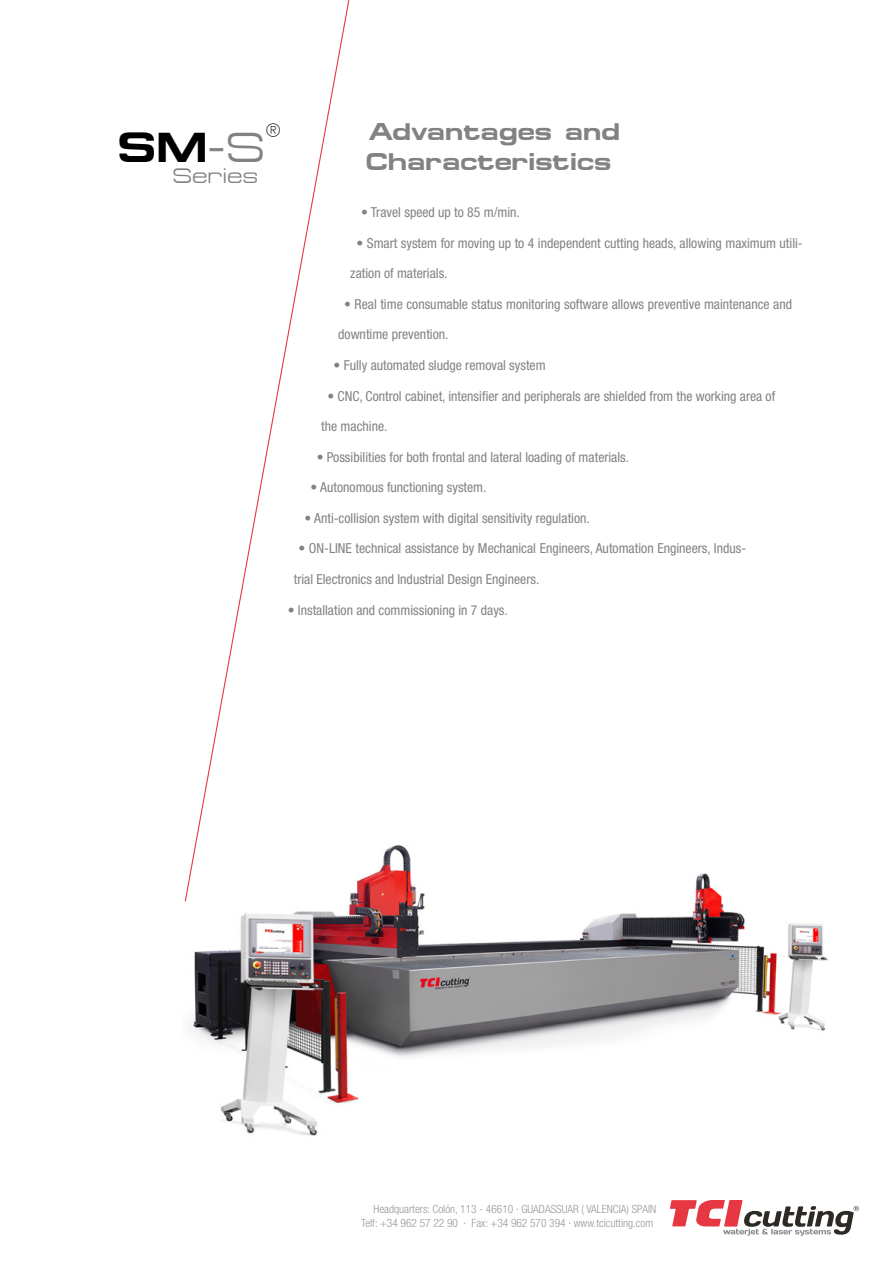
<style>
.page{position:relative;width:893px;height:1263px;background:#fff}
.page>*{position:absolute;margin:0;border:0;box-sizing:border-box;transform-origin:0 0}
.t1{font:700 42.6px "Micro Extend FLF";color:#000}
.t2{font:700 24.45px/29.4px "Micro Extend FLF";color:#848185}
.t3{font:21.3px "Micro Extend FLF";color:#848185}
.t4{font:condensed 13.8px "Helvetica Neue LT Std";color:#848185}
.t5{font:300 condensed 11.4px/13.6px "Helvetica Neue LT Std";color:#98989c;text-align:right}
.s1{font-weight:400;color:#848185}
</style>
<div class="page">
<img style="left:189px;top:845px;width:639px;height:291px">
<svg style="left:184px;top:0;width:168px;height:903px"></svg>
<svg style="left:670px;top:1200px;width:189px;height:36px"></svg>
<h1 class="t1" style="left:118px;top:123px;width:165px">SM<span class="s1">-S</span>®</h1>
<h3 class="t3" style="left:173px;top:164px;width:87px">Series</h3>
<h2 class="t2" style="left:366px;top:117px;width:256px">Advantages and<br>Characteristics</h2>
<p class="t4" style="left:361px;top:204px;width:160px">• Travel speed up to 85 m/min.</p>
<p class="t4" style="left:356px;top:235px;width:448px">• Smart system for moving up to 4 independent cutting heads, allowing maximum utili-</p>
<p class="t4" style="left:350px;top:265px;width:99px">zation of materials.</p>
<p class="t4" style="left:344px;top:296px;width:449px">• Real time consumable status monitoring software allows preventive maintenance and</p>
<p class="t4" style="left:338px;top:327px;width:112px">downtime prevention.</p>
<p class="t4" style="left:333px;top:357px;width:214px">• Fully automated sludge removal system</p>
<p class="t4" style="left:327px;top:388px;width:449px">• CNC, Control cabinet, intensifier and peripherals are shielded from the working area of</p>
<p class="t4" style="left:321px;top:418px;width:68px">the machine.</p>
<p class="t4" style="left:317px;top:449px;width:314px">• Possibilities for both frontal and lateral loading of materials.</p>
<p class="t4" style="left:311px;top:479px;width:177px">• Autonomous functioning system.</p>
<p class="t4" style="left:304px;top:510px;width:287px">• Anti-collision system with digital sensitivity regulation.</p>
<p class="t4" style="left:298px;top:540px;width:449px">• ON-LINE technical assistance by Mechanical Engineers, Automation Engineers, Indus-</p>
<p class="t4" style="left:294px;top:571px;width:247px">trial Electronics and Industrial Design Engineers.</p>
<p class="t4" style="left:288px;top:602px;width:222px">• Installation and commissioning in 7 days.</p>
<p class="t5" style="left:361px;top:1202px;width:297px">Headquarters: Colón, 113 - 46610 · GUADASSUAR ( VALENCIA) SPAIN<br>Telf: +34 962 57 22 90 · Fax: +34 962 570 394 · www.tcicutting.com</p>
</div>
